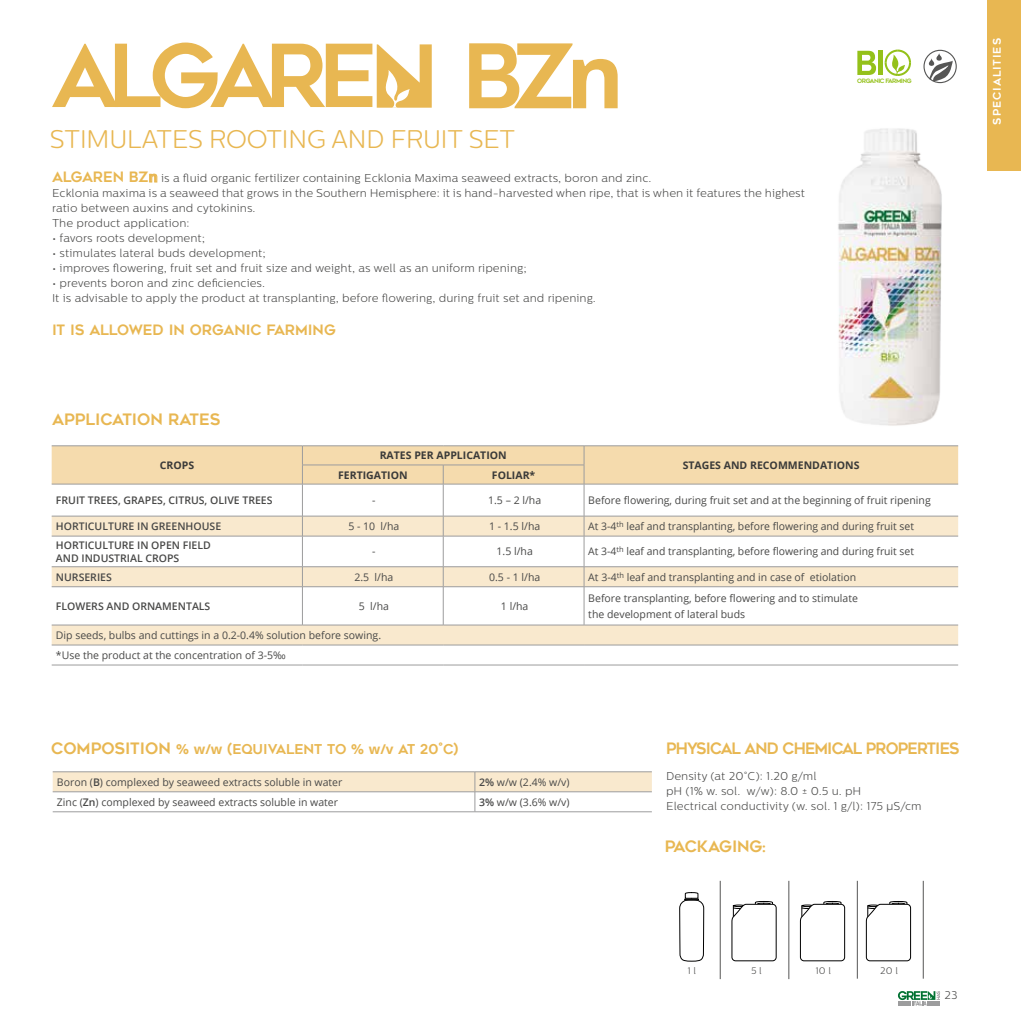
<style>
.page{position:relative;width:1021px;height:1021px;background:#fff}
.page>*{position:absolute;margin:0;border:0;box-sizing:border-box;transform-origin:0 0}
.t1{font:300 25.5px "Centrale Sans Rounded";letter-spacing:-.03em;color:#e8b752}
.t2{font:15.6px "Geometos";letter-spacing:-.05em;color:#e8b752}
.t3{font:15.6px "Geometos";color:#e8b752}
.t4{font:15.6px "Geometos";letter-spacing:-.02em;color:#e8b752}
.t5{font:14.25px "Geometos";color:#e8b752}
.t6{font:13.5px "Geometos";letter-spacing:-.01em;color:#e8b752}
.t7{font:300 11.4px/15px "Centrale Sans Rounded";color:#484847}
.t8{font:300 11.25px "Centrale Sans Rounded";color:#484847}
.t9{font:10.5px/15.8px "Open Sans";color:#484847}
.t10{font:600 10.5px/12.6px "Open Sans";color:#484847}
.t11{font:700 10.5px "Open Sans";color:#3a3a39}
.t12{font:10.5px "Geometos";letter-spacing:.1em;color:#fff}
.t13{font:300 9.45px "Centrale Sans Rounded";color:#484847}
.t14{font:6px "Geometos";letter-spacing:-.08em;color:#94c11a}
.s1{font-family:"Geometos";font-weight:400;font-size:14.25px;color:#e8b752}
.s2{font-family:"Open Sans";font-weight:700;font-size:14.25px;color:#e8b752}
.s3{font-size:15.6px}
.s4{font-family:"Open Sans";font-weight:700}
.s5{font-weight:600}
</style>
<div class="page">
<svg style="left:898px;top:991px;width:42px;height:14px"></svg>
<div style="left:986px;top:0;width:34px;height:171px;background:#e8b752"></div>
<svg style="left:52px;top:43px;width:380px;height:65px"></svg>
<svg style="left:469px;top:43px;width:148px;height:65px"></svg>
<img style="left:838px;top:128px;width:104px;height:298px">
<hr style="left:53px;top:811px;width:422px;height:1px;background:#9c9c9d">
<hr style="left:475px;top:811px;width:177px;height:1px;background:#9c9c9d">
<svg style="left:53px;top:771px;width:599px;height:40px"></svg>
<svg style="left:679px;top:892px;width:25px;height:69px"></svg>
<svg style="left:731px;top:901px;width:45px;height:60px"></svg>
<svg style="left:800px;top:901px;width:45px;height:60px"></svg>
<hr style="left:720px;top:880px;width:1px;height:99px;background:#565655">
<hr style="left:788px;top:880px;width:1px;height:99px;background:#565655">
<hr style="left:857px;top:880px;width:1px;height:98px;background:#565655">
<svg style="left:149px;top:173px;width:9px;height:10px"></svg>
<svg style="left:936px;top:53px;width:5px;height:8px"></svg>
<svg style="left:929px;top:61px;width:23px;height:21px"></svg>
<div style="left:923px;top:50px;width:33px;height:33px;border:1px solid #565655;border-radius:50%"></div>
<svg style="left:857px;top:51px;width:19px;height:24px"></svg>
<div style="left:878px;top:51px;width:5px;height:24px;background:#94c11a"></div>
<svg style="left:884px;top:49px;width:27px;height:27px"></svg>
<svg style="left:865px;top:901px;width:46px;height:60px"></svg>
<hr style="left:923px;top:880px;width:1px;height:98px;background:#565655">
<svg style="left:52px;top:517px;width:906px;height:127px"></svg>
<svg style="left:52px;top:446px;width:906px;height:38px"></svg>
<hr style="left:52px;top:484px;width:250px;height:1px;background:#9c9c9d">
<hr style="left:302px;top:484px;width:141px;height:1px;background:#9c9c9d">
<hr style="left:443px;top:484px;width:141px;height:1px;background:#9c9c9d">
<hr style="left:584px;top:484px;width:374px;height:1px;background:#9c9c9d">
<hr style="left:302px;top:484px;width:1px;height:32px;background:#9c9c9d">
<hr style="left:443px;top:484px;width:1px;height:32px;background:#9c9c9d">
<hr style="left:584px;top:484px;width:1px;height:32px;background:#9c9c9d">
<hr style="left:52px;top:516px;width:250px;height:1px;background:#9c9c9d">
<hr style="left:302px;top:516px;width:141px;height:1px;background:#9c9c9d">
<svg style="left:302px;top:516px;width:1px;height:20px"></svg>
<hr style="left:443px;top:516px;width:141px;height:1px;background:#9c9c9d">
<svg style="left:443px;top:516px;width:1px;height:20px"></svg>
<hr style="left:584px;top:516px;width:374px;height:1px;background:#9c9c9d">
<svg style="left:584px;top:516px;width:1px;height:20px"></svg>
<hr style="left:52px;top:536px;width:250px;height:1px;background:#9c9c9d">
<hr style="left:302px;top:536px;width:141px;height:1px;background:#9c9c9d">
<hr style="left:302px;top:536px;width:1px;height:30px;background:#9c9c9d">
<hr style="left:443px;top:536px;width:141px;height:1px;background:#9c9c9d">
<hr style="left:443px;top:536px;width:1px;height:30px;background:#9c9c9d">
<hr style="left:52px;top:566px;width:250px;height:1px;background:#9c9c9d">
<hr style="left:302px;top:566px;width:141px;height:1px;background:#9c9c9d">
<svg style="left:302px;top:567px;width:1px;height:19px"></svg>
<hr style="left:443px;top:566px;width:141px;height:1px;background:#9c9c9d">
<svg style="left:443px;top:567px;width:1px;height:19px"></svg>
<svg style="left:584px;top:567px;width:1px;height:19px"></svg>
<hr style="left:52px;top:586px;width:250px;height:1px;background:#9c9c9d">
<hr style="left:302px;top:586px;width:141px;height:1px;background:#9c9c9d">
<hr style="left:302px;top:587px;width:1px;height:38px;background:#9c9c9d">
<hr style="left:443px;top:586px;width:141px;height:1px;background:#9c9c9d">
<hr style="left:443px;top:587px;width:1px;height:38px;background:#9c9c9d">
<hr style="left:584px;top:586px;width:374px;height:1px;background:#9c9c9d">
<hr style="left:584px;top:587px;width:1px;height:38px;background:#9c9c9d">
<hr style="left:52px;top:624px;width:250px;height:1px;background:#9c9c9d">
<hr style="left:302px;top:624px;width:141px;height:1px;background:#9c9c9d">
<hr style="left:443px;top:624px;width:141px;height:1px;background:#9c9c9d">
<hr style="left:584px;top:624px;width:374px;height:1px;background:#9c9c9d">
<hr style="left:584px;top:536px;width:374px;height:1px;background:#9c9c9d">
<hr style="left:584px;top:536px;width:1px;height:30px;background:#9c9c9d">
<hr style="left:584px;top:566px;width:374px;height:1px;background:#9c9c9d">
<hr style="left:52px;top:445px;width:250px;height:1px;background:#9c9c9d">
<hr style="left:302px;top:445px;width:141px;height:1px;background:#9c9c9d">
<hr style="left:443px;top:445px;width:141px;height:1px;background:#9c9c9d">
<hr style="left:584px;top:445px;width:374px;height:1px;background:#9c9c9d">
<hr style="left:52px;top:644px;width:250px;height:1px;background:#9c9c9d">
<hr style="left:302px;top:644px;width:141px;height:1px;background:#9c9c9d">
<hr style="left:443px;top:644px;width:141px;height:1px;background:#9c9c9d">
<hr style="left:584px;top:644px;width:374px;height:1px;background:#9c9c9d">
<hr style="left:52px;top:664px;width:250px;height:1px;background:#9c9c9d">
<hr style="left:302px;top:664px;width:141px;height:1px;background:#9c9c9d">
<hr style="left:443px;top:664px;width:141px;height:1px;background:#9c9c9d">
<hr style="left:584px;top:664px;width:374px;height:1px;background:#9c9c9d">
<h1 class="t1" style="left:50px;top:124px;width:467px">STIMULATES ROOTING AND FRUIT SET</h1>
<p class="t7" style="left:52px;top:170px;width:754px"><span class="s1">ALGAREN BZ</span><span class="s2">n</span> is a fluid organic fertilizer containing Ecklonia Maxima seaweed extracts, boron and zinc.<br>Ecklonia maxima is a seaweed that grows in the Southern Hemisphere: it is hand-harvested when ripe, that is when it features the highest ratio between auxins and cytokinins.<br>The product application:</p>
<p class="t7" style="left:52px;top:231px;width:155px">• favors roots development;</p>
<p class="t7" style="left:52px;top:246px;width:215px">• stimulates lateral buds development;</p>
<p class="t7" style="left:52px;top:261px;width:476px">• improves flowering, fruit set and fruit size and weight, as well as an uniform ripening;</p>
<p class="t7" style="left:52px;top:276px;width:545px">• prevents boron and zinc deficiencies.<br>It is advisable to apply the product at transplanting, before flowering, during fruit set and ripening.</p>
<p class="t5" style="left:52px;top:322px;width:285px">IT IS ALLOWED IN ORGANIC FARMING</p>
<h2 class="t3" style="left:52px;top:410px;width:170px">APPLICATION RATES</h2>
<p class="t14" style="left:857px;top:77px;width:56px">ORGANIC FARMING</p>
<p class="t11" style="left:160px;top:458px;width:36px">CROPS</p>
<p class="t11" style="left:380px;top:448px;width:129px">RATES PER APPLICATION</p>
<p class="t11" style="left:338px;top:467px;width:71px">FERTIGATION</p>
<p class="t11" style="left:492px;top:467px;width:45px">FOLIAR*</p>
<p class="t11" style="left:682px;top:458px;width:178px">STAGES AND RECOMMENDATIONS</p>
<p class="t10" style="left:56px;top:494px;width:218px">FRUIT TREES, GRAPES, CITRUS, OLIVE TREES</p>
<p class="t9" style="left:372px;top:492px;width:5px">-</p>
<p class="t9" style="left:488px;top:492px;width:55px">1.5 – 2 l/ha</p>
<p class="t9" style="left:588px;top:492px;width:344px">Before flowering, during fruit set and at the beginning of fruit ripening</p>
<p class="t10" style="left:56px;top:520px;width:167px">HORTICULTURE IN GREENHOUSE</p>
<p class="t9" style="left:348px;top:518px;width:53px">5 - 10 l/ha</p>
<p class="t9" style="left:489px;top:518px;width:53px">1 - 1.5 l/ha</p>
<p class="t9" style="left:588px;top:518px;width:327px">At 3-4<sup>th</sup> leaf and transplanting, before flowering and during fruit set</p>
<p class="t10" style="left:56px;top:539px;width:156px">HORTICULTURE IN OPEN FIELD<br>AND INDUSTRIAL CROPS</p>
<p class="t9" style="left:372px;top:543px;width:5px">-</p>
<p class="t9" style="left:496px;top:543px;width:38px">1.5 l/ha</p>
<p class="t9" style="left:588px;top:543px;width:327px">At 3-4<sup>th</sup> leaf and transplanting, before flowering and during fruit set</p>
<p class="t10" style="left:56px;top:570px;width:57px">NURSERIES</p>
<p class="t9" style="left:354px;top:569px;width:41px">2.5 l/ha</p>
<p class="t9" style="left:489px;top:569px;width:53px">0.5 - 1 l/ha</p>
<p class="t9" style="left:588px;top:569px;width:269px">At 3-4<sup>th</sup> leaf and transplanting and in case of etiolation</p>
<p class="t10" style="left:56px;top:599px;width:156px">FLOWERS AND ORNAMENTALS</p>
<p class="t9" style="left:359px;top:598px;width:32px">5 l/ha</p>
<p class="t9" style="left:501px;top:598px;width:29px">1 l/ha</p>
<p class="t9" style="left:588px;top:590px;width:271px">Before transplanting, before flowering and to stimulate the development of lateral buds</p>
<p class="t9" style="left:56px;top:625px;width:327px;line-height:20px">Dip seeds, bulbs and cuttings in a 0.2-0.4% solution before sowing. *Use the product at the concentration of 3-5‰</p>
<p class="t6" style="left:51px;top:741px;width:409px"><span class="s3">COMPOSITION</span> % <span class="s4">w/w</span> (EQUIVALENT TO % <span class="s4">w/v</span> AT 20°C)</p>
<p class="t9" style="left:57px;top:773px;width:287px">Boron (<span class="s5">B</span>) complexed by seaweed extracts soluble in water</p>
<p class="t9" style="left:479px;top:773px;width:92px"><span class="s5">2%</span> w/w (2.4% w/v)</p>
<p class="t9" style="left:57px;top:793px;width:282px">Zinc (<span class="s5">Zn</span>) complexed by seaweed extracts soluble in water</p>
<p class="t9" style="left:479px;top:793px;width:92px"><span class="s5">3%</span> w/w (3.6% w/v)</p>
<h2 class="t2" style="left:666px;top:739px;width:295px">PHYSICAL AND CHEMICAL PROPERTIES</h2>
<p class="t7" style="left:666px;top:768px;width:257px">Density (at 20°C): 1.20 g/ml<br>pH (1% w. sol. w/w): 8.0 ± 0.5 u. pH<br>Electrical conductivity (w. sol. 1 g/l): 175 μS/cm</p>
<h2 class="t4" style="left:664px;top:837px;width:102px">PACKAGING:</h2>
<p class="t12" style="left:991px;top:125px;width:88px;rotate:-90deg">SPECIALITIES</p>
<p class="t13" style="left:687px;top:964px;width:10px">1 l</p>
<p class="t13" style="left:751px;top:964px;width:12px">5 l</p>
<p class="t13" style="left:815px;top:964px;width:17px">10 l</p>
<p class="t13" style="left:880px;top:964px;width:19px">20 l</p>
<p class="t8" style="left:944px;top:988px;width:15px">23</p>
</div>
